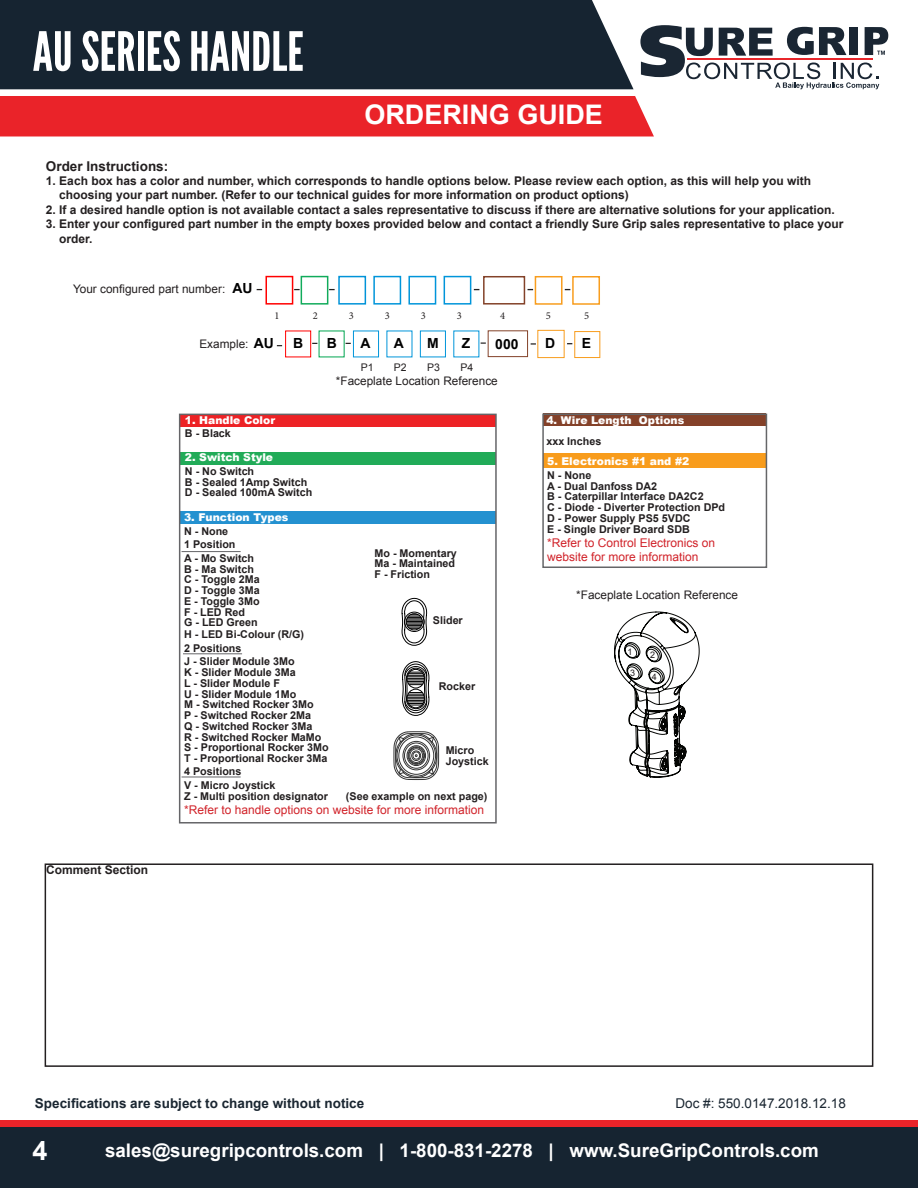
<style>
.page{position:relative;width:918px;height:1188px;background:#fff}
.page>*{position:absolute;margin:0;border:0;box-sizing:border-box;transform-origin:0 0}
.t1{font:72px "League Gothic";color:#fff}
.t2{font:54px "League Gothic";color:#fff}
.t3{font:700 27px "Arial";color:#fff}
.t4{font:700 18.75px "Arial";color:#fff}
.Paragraph_Style1{font:700 13.95px "Arial";color:#000}
.Paragraph_Style1-2{font:700 13.5px "Arial";color:#1a2631}
.Paragraph_Style1-3{font:13.5px "Arial";color:#1a2631}
.t5{font:700 13.5px "Arial";color:#231f20}
.t6{font:700 12px "Arial";color:#231f20}
.t7{font:12px "Arial";color:#d1232a}
.Paragraph_Style1-4{font:11.85px "Arial";color:#231f20}
.t8{font:700 10.8px "Arial";color:#231f20}
.t9{font:900 10.8px/21.6px "Arial";color:#fff}
.t10{font:10.5px "Minion Pro";color:#231f20}
.t11{font:10.5px "Arial";color:#231f20}
.t12{font:9px "Arial";color:#231f20}
.s1{font-weight:700;color:#231f20}
</style>
<div class="page">
<div style="left:0;top:1127px;width:918px;height:61px;background:#162431"></div>
<div style="left:0;top:0;width:634px;height:89px;background:#162431"></div>
<div style="left:0;top:1120px;width:918px;height:7px;background:#ea2329"></div>
<div style="left:0;top:96px;width:654px;height:40px;background:#ea2329"></div>
<div style="left:338px;top:276px;width:28px;height:29px;border:2px solid #0093d8"></div>
<div style="left:301px;top:276px;width:27px;height:29px;border:2px solid #00a550"></div>
<div style="left:265px;top:276px;width:28px;height:29px;border:2px solid #f00"></div>
<div style="left:373px;top:276px;width:28px;height:29px;border:2px solid #0095da"></div>
<div style="left:408px;top:276px;width:28px;height:29px;border:2px solid #0095da"></div>
<div style="left:444px;top:276px;width:27px;height:29px;border:2px solid #0095da"></div>
<div style="left:535px;top:276px;width:28px;height:29px;border:2px solid #f89d1e"></div>
<div style="left:572px;top:276px;width:28px;height:29px;border:2px solid #f89d1e"></div>
<div style="left:353px;top:331px;width:26px;height:26px;border:1px solid #0095da"></div>
<div style="left:420px;top:331px;width:26px;height:26px;border:1px solid #0095da"></div>
<div style="left:285px;top:331px;width:26px;height:26px;border:1px solid #f00"></div>
<div style="left:574px;top:331px;width:26px;height:27px;border:1px solid #f89d1e"></div>
<div style="left:537px;top:330px;width:28px;height:28px;border:1px solid #f89d1e"></div>
<div style="left:483px;top:276px;width:42px;height:29px;border:2px solid #834229"></div>
<div style="left:488px;top:330px;width:40px;height:27px;border:1px solid #834229"></div>
<div style="left:179px;top:511px;width:317px;height:13px;background:#2491d0"></div>
<div style="left:180px;top:452px;width:316px;height:13px;background:#21ab58"></div>
<div style="left:180px;top:414px;width:316px;height:12px;background:#ed2225"></div>
<hr style="left:183px;top:653px;width:59px;height:1px;background:#656568">
<hr style="left:182px;top:777px;width:59px;height:1px;background:#656568">
<hr style="left:182px;top:551px;width:59px;height:1px;background:#656568">
<svg style="left:402px;top:661px;width:27px;height:55px"></svg>
<svg style="left:402px;top:598px;width:25px;height:48px"></svg>
<svg style="left:393px;top:731px;width:46px;height:49px"></svg>
<div style="left:179px;top:414px;width:318px;height:410px;border:2px solid #656568"></div>
<div style="left:45px;top:863px;width:828px;height:204px;border:2px solid #231f20"></div>
<div style="left:543px;top:453px;width:223px;height:15px;background:#f89c1c"></div>
<div style="left:543px;top:414px;width:223px;height:12px;background:#844129"></div>
<div style="left:542px;top:414px;width:225px;height:154px;border:2px solid #656668"></div>
<svg style="left:614px;top:612px;width:86px;height:166px"></svg>
<svg style="left:640px;top:25px;width:248px;height:64px"></svg>
<p class="t1" style="left:68px;top:3px;width:214px">CYLINDERS</p>
<p class="t2" style="left:33px;top:19px;width:273px">AU SERIES HANDLE</p>
<p class="t3" style="left:364px;top:96px;width:240px">ORDERING GUIDE</p>
<p class="t5" style="left:46px;top:157px;width:124px">Order Instructions:</p>
<p class="t6" style="left:46px;top:173px;width:767px">1. Each box has a color and number, which corresponds to handle options below. Please review each option, as this will help you with</p>
<p class="t6" style="left:59px;top:187px;width:571px">choosing your part number. (Refer to our technical guides for more information on product options)</p>
<p class="t6" style="left:46px;top:202px;width:790px">2. If a desired handle option is not available contact a sales representative to discuss if there are alternative solutions for your application.</p>
<p class="t6" style="left:46px;top:216px;width:799px">3. Enter your configured part number in the empty boxes provided below and contact a friendly Sure Grip sales representative to place your</p>
<p class="t6" style="left:59px;top:230px;width:35px">order.</p>
<p class="Paragraph_Style1-4" style="left:73px;top:281px;width:154px">Your configured part number:</p>
<p class="Paragraph_Style1" style="left:233px;top:279px;width:22px">AU</p>
<p class="t10" style="left:274px;top:308px;width:7px">1</p>
<p class="t10" style="left:313px;top:308px;width:7px">2</p>
<p class="t10" style="left:349px;top:308px;width:7px">3</p>
<p class="t10" style="left:385px;top:308px;width:7px">3</p>
<p class="t10" style="left:421px;top:308px;width:7px">3</p>
<p class="t10" style="left:457px;top:308px;width:7px">3</p>
<p class="t10" style="left:500px;top:308px;width:7px">4</p>
<p class="t10" style="left:546px;top:308px;width:7px">5</p>
<p class="t10" style="left:584px;top:308px;width:7px">5</p>
<p class="Paragraph_Style1-4" style="left:199px;top:336px;width:51px">Example:</p>
<p class="Paragraph_Style1" style="left:254px;top:334px;width:22px">AU</p>
<p class="Paragraph_Style1" style="left:293px;top:334px;width:12px">B</p>
<p class="Paragraph_Style1" style="left:327px;top:334px;width:12px">B</p>
<p class="Paragraph_Style1" style="left:360px;top:334px;width:12px">A</p>
<p class="Paragraph_Style1" style="left:394px;top:334px;width:12px">A</p>
<p class="Paragraph_Style1" style="left:427px;top:334px;width:13px">M</p>
<p class="Paragraph_Style1" style="left:462px;top:334px;width:10px">Z</p>
<p class="Paragraph_Style1" style="left:495px;top:335px;width:25px">000</p>
<p class="Paragraph_Style1" style="left:545px;top:334px;width:12px">D</p>
<p class="Paragraph_Style1" style="left:582px;top:334px;width:11px">E</p>
<p class="t6" style="left:46px;top:862px;width:104px">Comment Section</p>
<p class="t9" style="left:185px;top:409px;width:92px">1. Handle Color</p>
<p class="t8" style="left:185px;top:426px;width:47px">B - Black</p>
<p class="t9" style="left:185px;top:446px;width:90px">2. Switch Style</p>
<p class="t8" style="left:185px;top:464px;width:71px">N - No Switch</p>
<p class="t8" style="left:185px;top:475px;width:124px">B - Sealed 1Amp Switch</p>
<p class="t8" style="left:185px;top:485px;width:129px">D - Sealed 100mA Switch</p>
<p class="t11" style="left:361px;top:361px;width:14px">P1</p>
<p class="t11" style="left:394px;top:361px;width:14px">P2</p>
<p class="t11" style="left:427px;top:361px;width:14px">P3</p>
<p class="t11" style="left:461px;top:361px;width:14px">P4</p>
<p class="Paragraph_Style1-4" style="left:336px;top:373px;width:163px">*Faceplate Location Reference</p>
<p class="t9" style="left:184px;top:506px;width:106px">3. Function Types</p>
<p class="t8" style="left:184px;top:524px;width:46px">N - None</p>
<p class="t8" style="left:184px;top:537px;width:53px">1 Position</p>
<p class="t8" style="left:184px;top:551px;width:72px">A - Mo Switch</p>
<p class="t8" style="left:184px;top:562px;width:71px">B - Ma Switch</p>
<p class="t8" style="left:184px;top:572px;width:77px">C - Toggle 2Ma</p>
<p class="t8" style="left:184px;top:583px;width:77px">D - Toggle 3Ma</p>
<p class="t8" style="left:184px;top:594px;width:77px">E - Toggle 3Mo</p>
<p class="t8" style="left:184px;top:605px;width:62px">F - LED Red</p>
<p class="t8" style="left:184px;top:615px;width:75px">G - LED Green</p>
<p class="t8" style="left:184px;top:627px;width:122px">H - LED Bi-Colour (R/G)</p>
<p class="t8" style="left:184px;top:641px;width:59px">2 Positions</p>
<p class="t8" style="left:184px;top:654px;width:112px">J - Slider Module 3Mo</p>
<p class="t8" style="left:184px;top:665px;width:113px">K - Slider Module 3Ma</p>
<p class="t8" style="left:184px;top:676px;width:97px">L - Slider Module F</p>
<p class="t8" style="left:184px;top:687px;width:114px">U - Slider Module 1Mo</p>
<p class="t8" style="left:184px;top:697px;width:131px">M - Switched Rocker 3Mo</p>
<p class="t8" style="left:184px;top:708px;width:129px">P - Switched Rocker 2Ma</p>
<p class="t8" style="left:184px;top:719px;width:130px">Q - Switched Rocker 3Ma</p>
<p class="t8" style="left:184px;top:730px;width:139px">R - Switched Rocker MaMo</p>
<p class="t8" style="left:184px;top:740px;width:146px">S - Proportional Rocker 3Mo</p>
<p class="t8" style="left:184px;top:751px;width:145px">T - Proportional Rocker 3Ma</p>
<p class="t8" style="left:184px;top:765px;width:59px">4 Positions</p>
<p class="t8" style="left:184px;top:778px;width:93px">V - Micro Joystick</p>
<p class="t8" style="left:184px;top:789px;width:145px">Z - Multi position designator</p>
<p class="t8" style="left:346px;top:789px;width:143px">(See example on next page)</p>
<p class="t7" style="left:184px;top:802px;width:302px">*Refer to handle options on website for more information</p>
<p class="t8" style="left:375px;top:546px;width:84px">Mo - Momentary</p>
<p class="t8" style="left:375px;top:556px;width:82px">Ma - Maintained</p>
<p class="t8" style="left:375px;top:567px;width:57px">F - Friction</p>
<p class="t8" style="left:433px;top:614px;width:31px">Slider</p>
<p class="t8" style="left:439px;top:679px;width:38px">Rocker</p>
<p class="t8" style="left:446px;top:743px;width:30px">Micro</p>
<p class="t8" style="left:446px;top:754px;width:45px">Joystick</p>
<p class="t9" style="left:546px;top:409px;width:139px">4. Wire Length Options <span class="s1">xxx Inches</span></p>
<p class="t9" style="left:547px;top:450px;width:144px">5. Electronics #1 and #2</p>
<p class="t8" style="left:547px;top:468px;width:46px">N - None</p>
<p class="t8" style="left:547px;top:479px;width:112px">A - Dual Danfoss DA2</p>
<p class="t8" style="left:547px;top:490px;width:158px">B - Caterpillar Interface DA2C2</p>
<p class="t8" style="left:547px;top:500px;width:179px">C - Diode - Diverter Protection DPd</p>
<p class="t8" style="left:547px;top:511px;width:145px">D - Power Supply PS5 5VDC</p>
<p class="t8" style="left:547px;top:522px;width:144px">E - Single Driver Board SDB</p>
<p class="t7" style="left:547px;top:535px;width:170px">*Refer to Control Electronics on</p>
<p class="t7" style="left:547px;top:549px;width:153px">website for more information</p>
<p class="Paragraph_Style1-4" style="left:576px;top:587px;width:163px">*Faceplate Location Reference</p>
<p class="t12" style="left:628px;top:646px;width:7px">1</p>
<p class="t12" style="left:650px;top:649px;width:7px">2</p>
<p class="t12" style="left:630px;top:667px;width:7px">3</p>
<p class="t12" style="left:652px;top:671px;width:7px">4</p>
<p class="Paragraph_Style1-2" style="left:35px;top:1094px;width:331px">Specifications are subject to change without notice</p>
<p class="Paragraph_Style1-3" style="left:675px;top:1094px;width:172px">Doc #: 550.0147.2018.12.18</p>
<p class="t3" style="left:32px;top:1133px;width:17px">4</p>
<p class="t4" style="left:105px;top:1138px;width:715px">sales@suregripcontrols.com | 1-800-831-2278 | www.SureGripControls.com</p>
</div>
